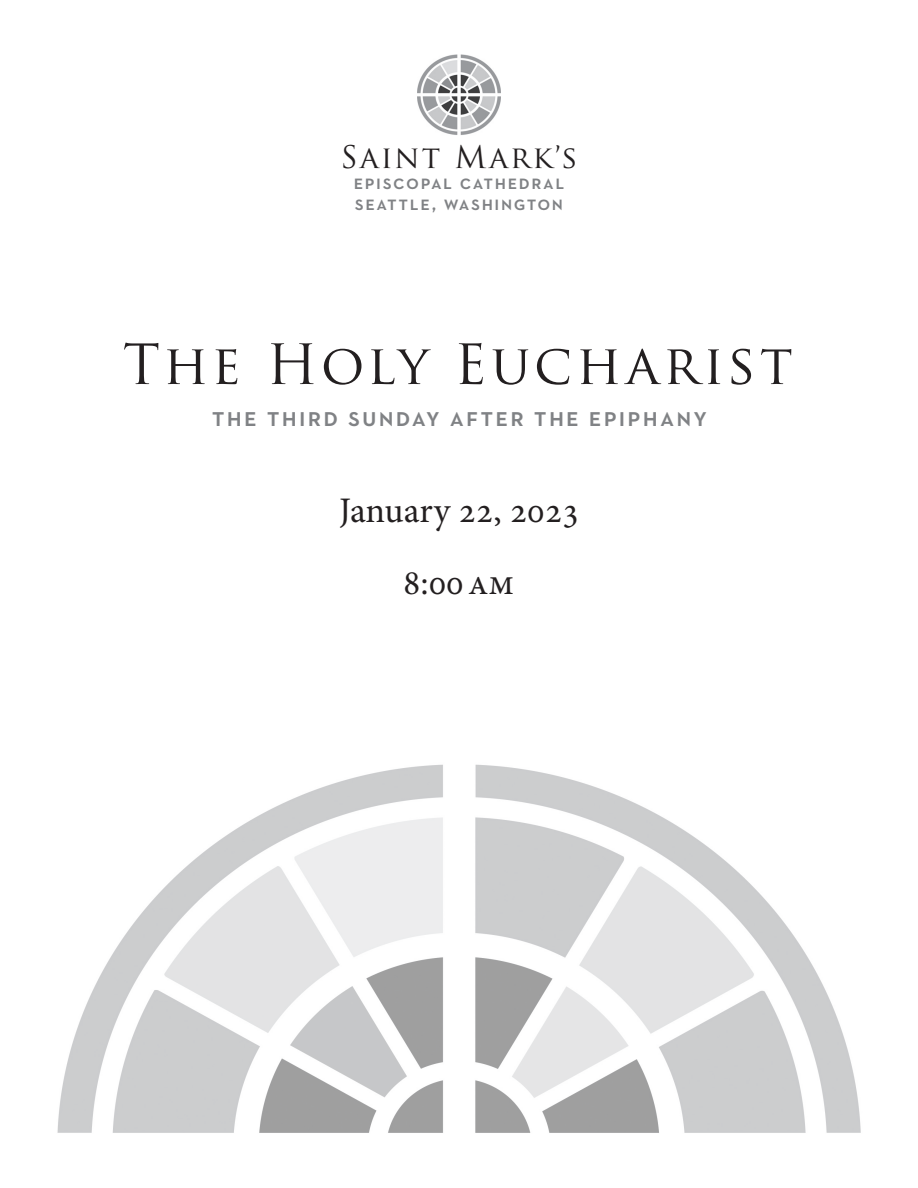
<style>
.page{position:relative;width:918px;height:1188px;background:#fff}
.page>*{position:absolute;margin:0;border:0;box-sizing:border-box;transform-origin:0 0}
.t1{font:54px "Trajan Pro";letter-spacing:.07em;color:#231f20}
.t2{font:36px "Minion Pro";color:#231f20}
.t3{font:30.3px "Trajan Pro";letter-spacing:.07em;color:#231f20}
.t4{font:600 27px "Neutraface 2 Text";letter-spacing:.08em;color:#808285}
.t5{font:600 20.25px "Neutraface 2 Text";letter-spacing:.08em;color:#808285}
</style>
<div class="page">
<img style="left:417px;top:54px;width:84px;height:81px">
<img style="left:57px;top:764px;width:804px;height:369px">
<p class="t3" style="left:340px;top:138px;width:239px">Saint Mark’s</p>
<p class="t5" style="left:354px;top:170px;width:212px">episcopal cathedral</p>
<p class="t5" style="left:355px;top:190px;width:210px">seattle, washington</p>
<p class="t1" style="left:123px;top:330px;width:672px">The Holy Eucharist</p>
<p class="t4" style="left:212px;top:400px;width:497px">the third sunday after the epiphany</p>
<p class="t2" style="left:339px;top:486px;width:242px">January 22, 2023</p>
<p class="t2" style="left:403px;top:558px;width:113px">8:00am</p>
</div>
